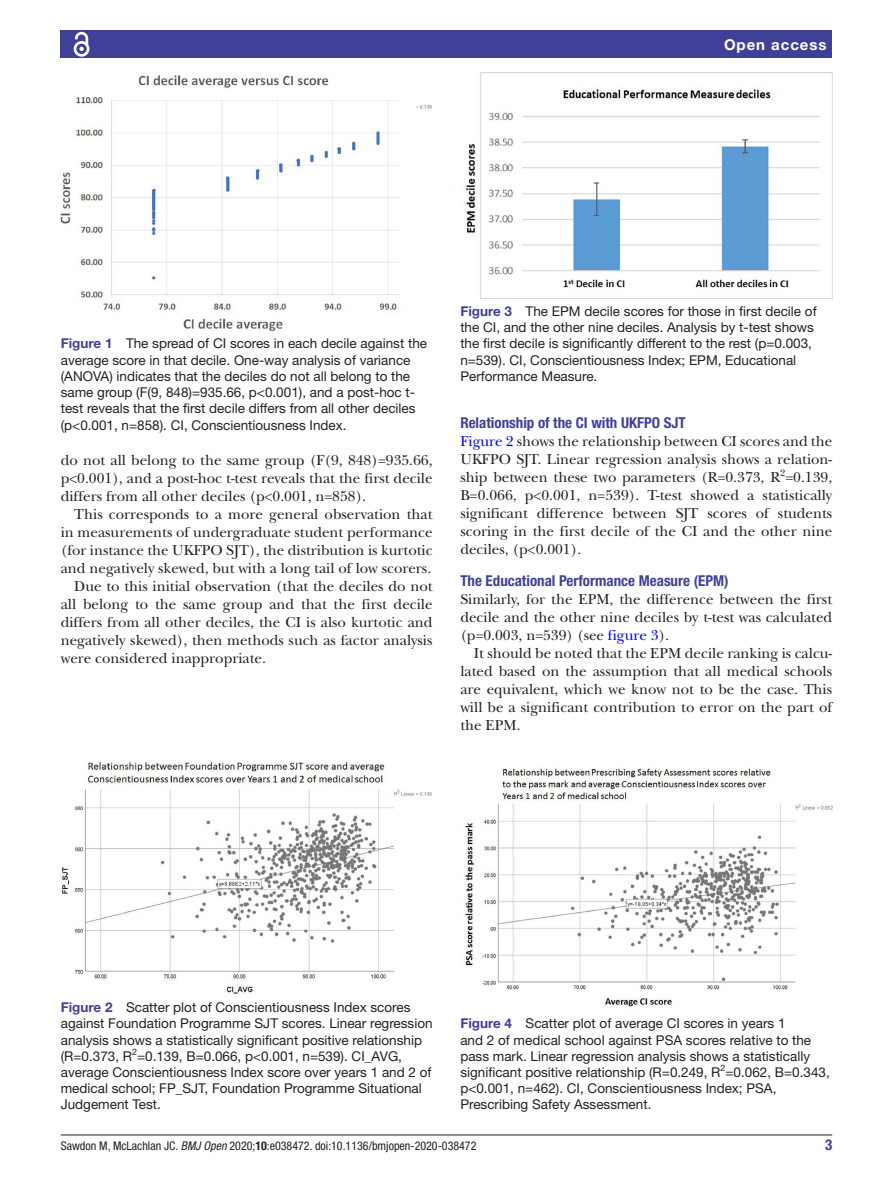
<style>
.page{position:relative;width:893px;height:1191px;background:#fff}
.page>*{position:absolute;margin:0;border:0;box-sizing:border-box;transform-origin:0 0}
.t1{font:15px/18px "New Baskerville";color:#231f20;text-align:justify}
.t2{font:700 condensed 15px "Helvetica Neue LT Std";color:#414099}
.t3{font:700 15px "Helvetica Neue LT Std";letter-spacing:.065em;color:#fff}
.t4{font:13.5px/16.2px "Helvetica Neue LT Std";color:#231f20}
.t5{font:condensed 12px "Helvetica Neue LT Std";color:#231f20}
.t6{font:9px "Helvetica Neue LT Std";color:#231f20}
.s1{font-weight:700;color:#414099}
.s2{color:#00f}
.s3{font-style:italic}
.s4{font-weight:700}
</style>
<div class="page">
<hr style="left:61px;top:1134px;width:771px;height:1px;background:#231f20">
<div style="left:61px;top:31px;width:771px;height:27px;background:#414099"></div>
<svg style="left:73px;top:31px;width:17px;height:26px"></svg>
<img style="left:61px;top:75px;width:371px;height:256px">
<img style="left:62px;top:762px;width:370px;height:232px">
<img style="left:460px;top:73px;width:372px;height:225px">
<img style="left:465px;top:768px;width:367px;height:239px">
<p class="t3" style="left:724px;top:35px;width:104px">Open access</p>
<p class="t4" style="left:61px;top:335px;width:368px"><span class="s1">Figure 1</span> The spread of CI scores in each decile against the average score in that decile. One-way analysis of variance (ANOVA) indicates that the deciles do not all belong to the same group (F(9, 848)=935.66, p&lt;0.001), and a post-hoc t&shy;test reveals that the first decile differs from all other deciles (p&lt;0.001, n=858). CI, Conscientiousness Index.</p>
<p class="t1" style="left:61px;top:451px;width:373px">do not all belong to the same group (F(9, 848)=935.66, p&lt;0.001), and a post-hoc t-test reveals that the first decile differs from all other deciles (p&lt;0.001, n=858).</p>
<p class="t1" style="left:74px;top:505px;width:360px">This corresponds to a more general observation that</p>
<p class="t1" style="left:61px;top:523px;width:373px">in measurements of undergraduate student performance</p>
<p class="t1" style="left:61px;top:541px;width:373px">(for instance the UKFPO SJT), the distribution is kurtotic</p>
<p class="t1" style="left:61px;top:559px;width:372px">and negatively skewed, but with a long tail of low scorers.</p>
<p class="t1" style="left:74px;top:577px;width:360px">Due to this initial observation (that the deciles do not</p>
<p class="t1" style="left:61px;top:595px;width:373px">all belong to the same group and that the first decile</p>
<p class="t1" style="left:61px;top:613px;width:373px">differs from all other deciles, the CI is also kurtotic and</p>
<p class="t1" style="left:61px;top:631px;width:373px">negatively skewed), then methods such as factor analysis</p>
<p class="t1" style="left:61px;top:649px;width:207px">were considered inappropriate.</p>
<p class="t4" style="left:460px;top:303px;width:358px"><span class="s1">Figure 3</span> The EPM decile scores for those in first decile of the CI, and the other nine deciles. Analysis by t-test shows the first decile is significantly different to the rest (p=0.003, n=539). CI, Conscientiousness Index; EPM, Educational Performance Measure.</p>
<p class="t2" style="left:460px;top:414px;width:227px">Relationship of the CI with UKFPO SJT</p>
<p class="t1" style="left:460px;top:432px;width:373px"><span class="s2">Figure 2</span> shows the relationship between CI scores and the UKFPO SJT. Linear regression analysis shows a relation&shy;ship between these two parameters (R=0.373, R<sup>2</sup>=0.139, B=0.066, p&lt;0.001, n=539). T-test showed a statistically significant difference between SJT scores of students scoring in the first decile of the CI and the other nine deciles, (p&lt;0.001).</p>
<p class="t2" style="left:460px;top:571px;width:270px">The Educational Performance Measure (EPM)</p>
<p class="t1" style="left:460px;top:590px;width:373px">Similarly, for the EPM, the difference between the first decile and the other nine deciles by t-test was calculated (p=0.003, n=539) (see <span class="s2">figure 3</span>).</p>
<p class="t1" style="left:460px;top:644px;width:373px;text-indent:14px">It should be noted that the EPM decile ranking is calcu&shy;lated based on the assumption that all medical schools are equivalent, which we know not to be the case. This will be a significant contribution to error on the part of the EPM.</p>
<p class="t4" style="left:61px;top:999px;width:373px"><span class="s1">Figure 2</span> Scatter plot of Conscientiousness Index scores against Foundation Programme SJT scores. Linear regression analysis shows a statistically significant positive relationship (R=0.373, R<sup>2</sup>=0.139, B=0.066, p&lt;0.001, n=539). CI_AVG, average Conscientiousness Index score over years 1 and 2 of medical school; FP_SJT, Foundation Programme Situational Judgement Test.</p>
<p class="t4" style="left:460px;top:1015px;width:371px"><span class="s1">Figure 4</span> Scatter plot of average CI scores in years 1<br>and 2 of medical school against PSA scores relative to the pass mark. Linear regression analysis shows a statistically significant positive relationship (R=0.249, R =0.062, B=0.343,</p>
<p class="t6" style="left:720px;top:1062px;width:6px">2</p>
<p class="t4" style="left:460px;top:1080px;width:318px">p&lt;0.001, n=462). CI, Conscientiousness Index; PSA,<br>Prescribing Safety Assessment.</p>
<p class="t5" style="left:61px;top:1138px;width:417px">Sawdon M, McLachlan JC. <span class="s3">BMJ Open</span> 2020;<span class="s4">10</span>:e038472. doi:10.1136/bmjopen-2020-038472</p>
<p class="t2" style="left:825px;top:1135px;width:9px">3</p>
</div>
